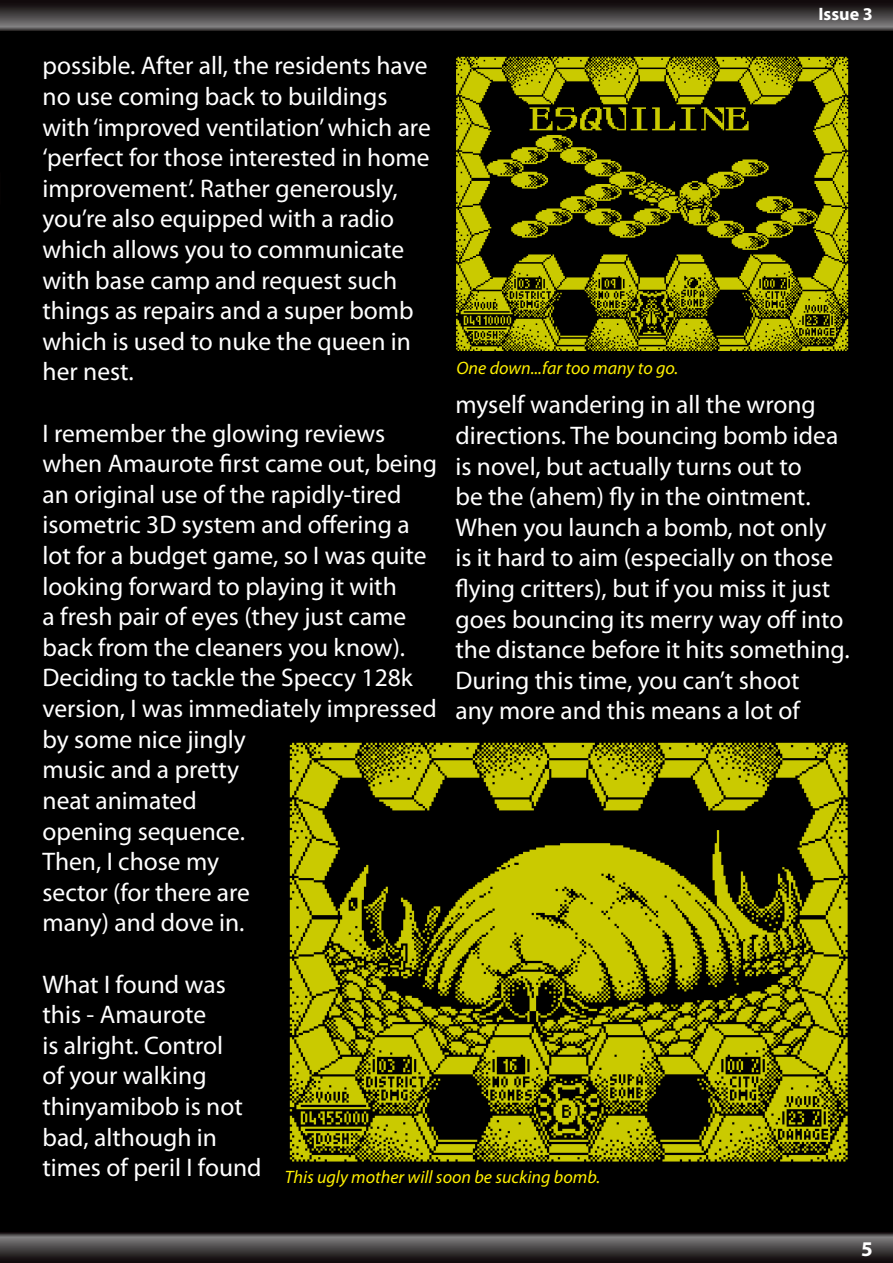
<style>
.page{position:relative;width:893px;height:1263px;background:#fff}
.page>*{position:absolute;margin:0;border:0;box-sizing:border-box;transform-origin:0 0}
.t1{font:25.5px/30.6px "Myriad Pro";color:#fff}
.t2{font:700 21px "Myriad Pro";color:#fff}
.t3{font:italic 18px "Myriad Pro";color:#fff101}
.t4{font:700 18px "Myriad Pro";color:#fff}
</style>
<div class="page">
<div style="left:0;top:21px;width:893px;height:1221px;background:#000"></div>
<svg style="left:0;top:0;width:893px;height:31px;background:#423f40"></svg>
<svg style="left:0;top:1232px;width:893px;height:31px;background:#423e3f"></svg>
<img style="left:289px;top:742px;width:559px;height:420px">
<img style="left:456px;top:56px;width:393px;height:295px">
<p class="t1" style="left:43px;top:50px;width:390px">possible. After all, the residents have no use coming back to buildings with ‘improved ventilation’ which are ‘perfect for those interested in home improvement’. Rather generously, you’re also equipped with a radio which allows you to communicate with base camp and request such things as repairs and a super bomb which is used to nuke the queen in her nest.</p>
<p class="t3" style="left:456px;top:357px;width:223px">One down...far too many to go.</p>
<p class="t4" style="left:818px;top:2px;width:56px">Issue 3</p>
<p class="t1" style="left:455px;top:389px;width:396px">myself wandering in all the wrong directions. The bouncing bomb idea is novel, but actually turns out to<br>be the (ahem) fly in the ointment.<br>When you launch a bomb, not only<br>is it hard to aim (especially on those flying critters), but if you miss it just goes bouncing its merry way off into the distance before it hits something.<br>During this time, you can’t shoot<br>any more and this means a lot of</p>
<p class="t1" style="left:43px;top:417px;width:396px">I remember the glowing reviews when Amaurote first came out, being an original use of the rapidly-tired isometric 3D system and offering a lot for a budget game, so I was quite looking forward to playing it with<br>a fresh pair of eyes (they just came back from the cleaners you know).<br>Deciding to tackle the Speccy 128k version, I was immediately impressed by some nice jingly<br>music and a pretty<br>neat animated<br>opening sequence.<br>Then, I chose my<br>sector (for there are<br>many) and dove in.</p>
<p class="t1" style="left:43px;top:968px;width:221px">What I found was this - Amaurote<br>is alright. Control<br>of your walking thinyamibob is not bad, although in times of peril I found</p>
<p class="t3" style="left:285px;top:1166px;width:317px">This ugly mother will soon be sucking bomb.</p>
<p class="t2" style="left:861px;top:1235px;width:13px">5</p>
</div>
